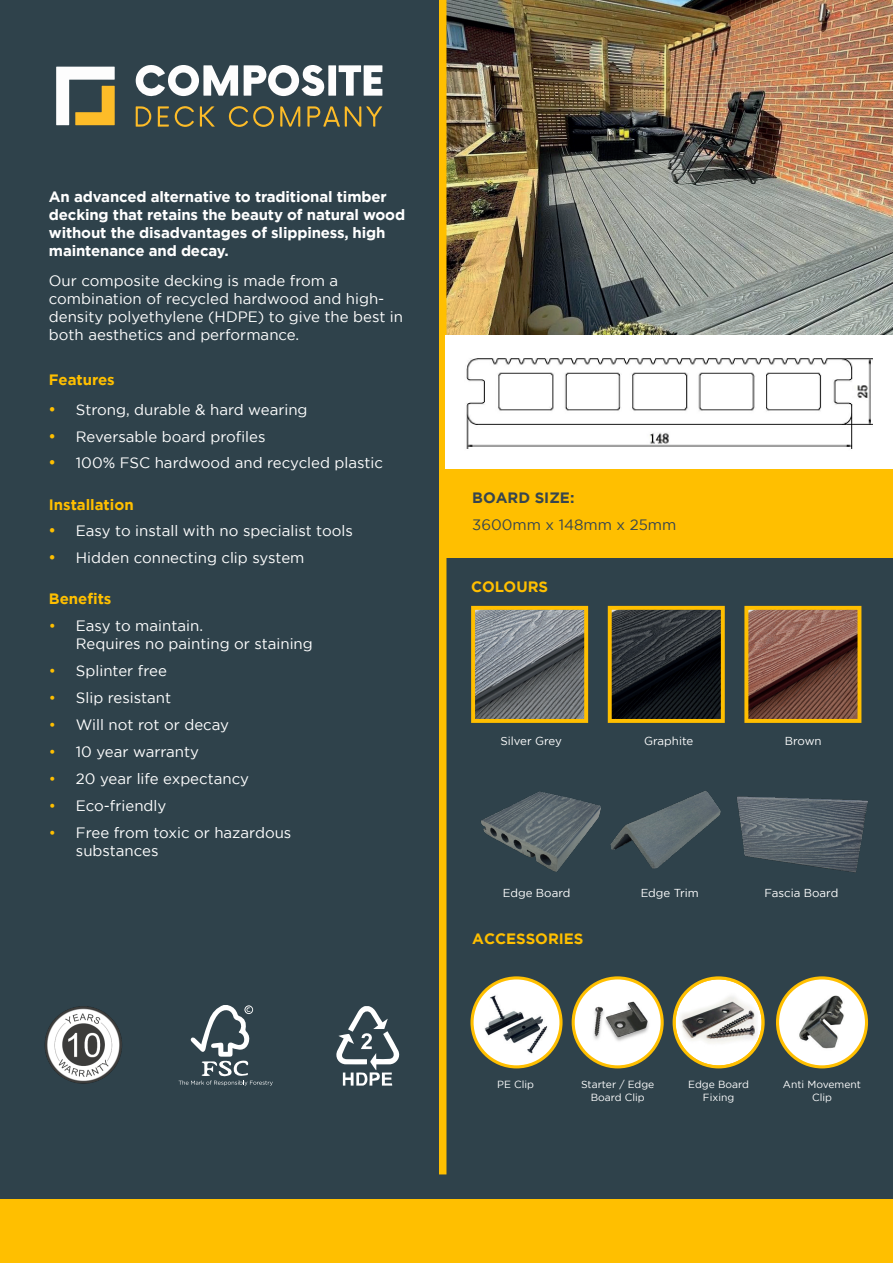
<style>
.page{position:relative;width:893px;height:1263px;background:#2f424b}
.page>*{position:absolute;margin:0;border:0;box-sizing:border-box;transform-origin:0 0}
.t1{font:15px/18px "Gotham";color:#fff}
.t2{font:700 15px/18px "Gotham";letter-spacing:-.01em;color:#fff}
.t3{font:700 15px "Gotham";color:#ffbf00}
.t4{font:15px "Gotham";color:#36454f}
.t5{font:700 15px "Gotham";color:#36454f}
.t6{font:11.55px "Gotham";color:#fff}
.t7{font:10.35px/12.5px "Gotham";color:#fff;text-align:center}
.s1{color:#ffbf00}
</style>
<div class="page">
<svg style="left:56px;top:67px;width:59px;height:58px"></svg>
<svg style="left:136px;top:65px;width:102px;height:32px"></svg>
<svg style="left:244px;top:65px;width:138px;height:32px"></svg>
<svg style="left:280px;top:106px;width:20px;height:21px"></svg>
<svg style="left:136px;top:106px;width:15px;height:21px"></svg>
<svg style="left:229px;top:106px;width:45px;height:21px"></svg>
<svg style="left:175px;top:106px;width:19px;height:21px"></svg>
<svg style="left:200px;top:106px;width:15px;height:21px"></svg>
<svg style="left:158px;top:106px;width:11px;height:21px"></svg>
<svg style="left:307px;top:106px;width:75px;height:21px"></svg>
<img style="left:476px;top:611px;width:107px;height:107px">
<div style="left:471px;top:606px;width:117px;height:117px;border:4px solid #ffbf00"></div>
<img style="left:613px;top:611px;width:107px;height:107px">
<div style="left:608px;top:606px;width:117px;height:117px;border:4px solid #ffbf00"></div>
<img style="left:749px;top:611px;width:107px;height:107px">
<div style="left:744px;top:606px;width:117px;height:117px;border:4px solid #ffbf00"></div>
<div style="left:443px;top:469px;width:450px;height:89px;background:#ffbf00"></div>
<img style="left:446px;top:0;width:446px;height:335px">
<div style="left:439px;top:0;width:7px;height:1174px;background:#ffbf00"></div>
<svg style="left:179px;top:1005px;width:94px;height:80px"></svg>
<svg style="left:336px;top:1006px;width:64px;height:79px"></svg>
<img style="left:44px;top:1006px;width:78px;height:78px">
<div style="left:446px;top:335px;width:447px;height:134px;background:#fff"></div>
<img style="left:466px;top:358px;width:407px;height:91px">
<img style="left:481px;top:791px;width:88px;height:81px">
<img style="left:569px;top:791px;width:152px;height:78px">
<img style="left:737px;top:796px;width:131px;height:77px">
<hr style="left:892px;top:0;width:1px;height:1263px;background:#2f424b">
<div style="left:0;top:1199px;width:893px;height:64px;background:#ffbf00"></div>
<svg style="left:777px;top:978px;width:89px;height:89px"></svg>
<img style="left:787px;top:987px;width:70px;height:71px">
<div style="left:776px;top:976px;width:92px;height:92px;border:3px solid #ffbf00;border-radius:50%"></div>
<svg style="left:472px;top:978px;width:89px;height:89px;background:#fef5da"></svg>
<img style="left:484px;top:992px;width:65px;height:65px">
<div style="left:470px;top:976px;width:93px;height:92px;border:3px solid #ffbf00;border-radius:50%"></div>
<svg style="left:573px;top:978px;width:89px;height:89px"></svg>
<img style="left:584px;top:988px;width:68px;height:68px">
<div style="left:572px;top:976px;width:92px;height:92px;border:3px solid #ffbf00;border-radius:50%"></div>
<svg style="left:674px;top:978px;width:89px;height:89px"></svg>
<div style="left:673px;top:976px;width:92px;height:92px;border:3px solid #ffbf00;border-radius:50%"></div>
<p class="t2" style="left:49px;top:188px;width:358px">An advanced alternative to traditional timber decking that retains the beauty of natural wood without the disadvantages of slippiness, high maintenance and decay.</p>
<p class="t1" style="left:49px;top:272px;width:356px">Our composite decking is made from a combination of recycled hardwood and high&shy;density polyethylene (HDPE) to give the best in both aesthetics and performance.</p>
<p class="t3" style="left:49px;top:370px;width:67px">Features</p>
<p class="t1" style="left:49px;top:401px;width:260px"><span class="s1">•</span> Strong, durable &amp; hard wearing</p>
<p class="t1" style="left:49px;top:427px;width:218px"><span class="s1">•</span> Reversable board profiles</p>
<p class="t1" style="left:49px;top:454px;width:336px"><span class="s1">•</span> 100% FSC hardwood and recycled plastic</p>
<p class="t3" style="left:49px;top:494px;width:86px">Installation</p>
<p class="t1" style="left:49px;top:522px;width:306px"><span class="s1">•</span> Easy to install with no specialist tools</p>
<p class="t1" style="left:49px;top:548px;width:257px"><span class="s1">•</span> Hidden connecting clip system</p>
<p class="t3" style="left:49px;top:589px;width:64px">Benefits</p>
<p class="t1" style="left:76px;top:616px;width:238px;text-indent:-27px"><span class="s1">•</span> Easy to maintain.<br>Requires no painting or staining</p>
<p class="t1" style="left:49px;top:661px;width:119px"><span class="s1">•</span> Splinter free</p>
<p class="t1" style="left:49px;top:688px;width:124px"><span class="s1">•</span> Slip resistant</p>
<p class="t1" style="left:49px;top:715px;width:182px"><span class="s1">•</span> Will not rot or decay</p>
<p class="t1" style="left:49px;top:742px;width:152px"><span class="s1">•</span> 10 year warranty</p>
<p class="t1" style="left:49px;top:769px;width:202px"><span class="s1">•</span> 20 year life expectancy</p>
<p class="t1" style="left:49px;top:796px;width:119px"><span class="s1">•</span> Eco-friendly</p>
<p class="t1" style="left:76px;top:823px;width:217px;text-indent:-27px"><span class="s1">•</span> Free from toxic or hazardous substances</p>
<p class="t5" style="left:472px;top:488px;width:104px">BOARD SIZE:</p>
<p class="t4" style="left:472px;top:516px;width:206px">3600mm x 148mm x 25mm</p>
<p class="t3" style="left:471px;top:577px;width:79px">COLOURS</p>
<p class="t6" style="left:500px;top:734px;width:63px">Silver Grey</p>
<p class="t6" style="left:644px;top:734px;width:51px">Graphite</p>
<p class="t6" style="left:785px;top:734px;width:38px">Brown</p>
<p class="t6" style="left:503px;top:886px;width:69px">Edge Board</p>
<p class="t6" style="left:641px;top:886px;width:60px">Edge Trim</p>
<p class="t6" style="left:764px;top:886px;width:75px">Fascia Board</p>
<p class="t3" style="left:472px;top:928px;width:113px">ACCESSORIES</p>
<p class="t7" style="left:497px;top:1078px;width:38px">PE Clip</p>
<p class="t7" style="left:581px;top:1078px;width:75px">Starter / Edge<br>Board Clip</p>
<p class="t7" style="left:688px;top:1078px;width:62px">Edge Board<br>Fixing</p>
<p class="t7" style="left:783px;top:1078px;width:80px">Anti Movement<br>Clip</p>
</div>
